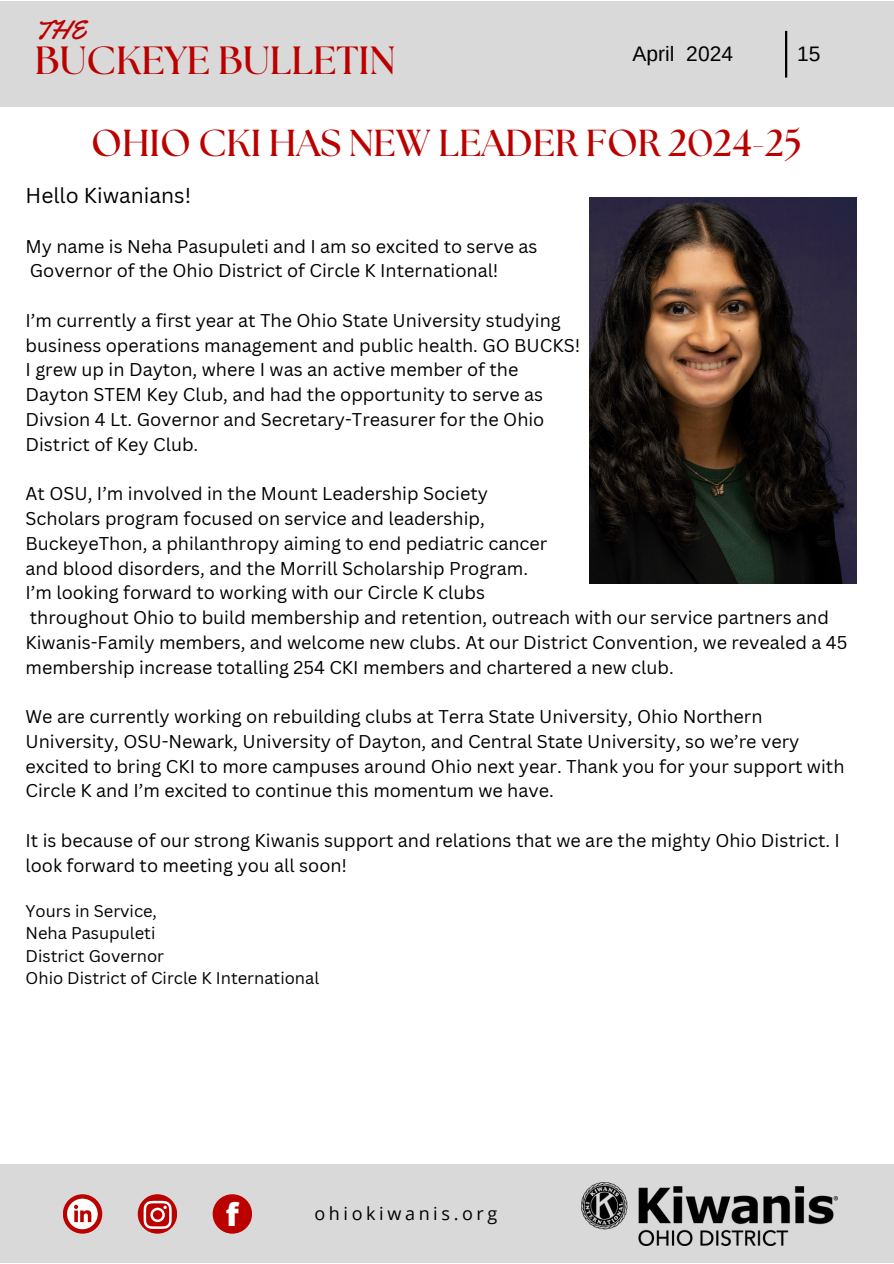
<style>
.page{position:relative;width:894px;height:1264px;background:#fff}
.page>*{position:absolute;margin:0;border:0;box-sizing:border-box;transform-origin:0 0}
.t1{font:700 39.3px "The Seasons";color:#b00}
.t2{font:700 37.5px "The Seasons";color:#b00}
.t3{font:800 31.5px "Open Sans";color:#fff}
.t4{font:26.4px "Yellowtail";color:#b00}
.t5{font:21px "Canva Sans";color:#000}
.t6{font:21px "Arimo";color:#000}
.t7{font:18px/24.8px "Canva Sans";color:#000}
.t8{font:18px "Open Sans";letter-spacing:.2em;color:#000}
.t9{font:16.5px/22.5px "Canva Sans";color:#000}
</style>
<div class="page">
<div style="left:0;top:2px;width:893px;height:105px;background:#d9d9d9"></div>
<hr style="left:784px;top:31px;width:3px;height:47px;background:#000">
<div style="left:0;top:1164px;width:893px;height:99px;background:#d9d9d9"></div>
<svg style="left:63px;top:1194px;width:39px;height:39px"></svg>
<div style="left:138px;top:1194px;width:39px;height:39px;background:#b00;border-radius:50%"></div>
<div style="left:212px;top:1194px;width:40px;height:39px;background:#b00;border-radius:50%"></div>
<img style="left:581px;top:1182px;width:256px;height:63px">
<svg style="left:143px;top:1200px;width:29px;height:28px"></svg>
<svg style="left:67px;top:1198px;width:30px;height:30px"></svg>
<img style="left:589px;top:197px;width:267px;height:386px">
<h3 class="t4" style="left:35px;top:13px;width:52px">THE</h3>
<h1 class="t1" style="left:35px;top:42px;width:362px">BUCKEYE BULLETIN</h1>
<p class="t6" style="left:632px;top:42px;width:102px">April 2024</p>
<p class="t6" style="left:797px;top:42px;width:25px">15</p>
<h2 class="t2" style="left:91px;top:126px;width:712px">OHIO CKI HAS NEW LEADER FOR 2024-25</h2>
<p class="t5" style="left:26px;top:181px;width:167px">Hello Kiwanians!</p>
<p class="t7" style="left:26px;top:233px;width:513px">My name is Neha Pasupuleti and I am so excited to serve as<br>Governor of the Ohio District of Circle K International!</p>
<p class="t7" style="left:26px;top:307px;width:556px">I’m currently a first year at The Ohio State University studying business operations management and public health. GO BUCKS!<br>I grew up in Dayton, where I was an active member of the Dayton STEM Key Club, and had the opportunity to serve as Divsion 4 Lt. Governor and Secretary-Treasurer for the Ohio District of Key Club.</p>
<p class="t7" style="left:26px;top:481px;width:823px">At OSU, I’m involved in the Mount Leadership Society<br>Scholars program focused on service and leadership,<br>BuckeyeThon, a philanthropy aiming to end pediatric cancer<br>and blood disorders, and the Morrill Scholarship Program.<br>I’m looking forward to working with our Circle K clubs<br>throughout Ohio to build membership and retention, outreach with our service partners and Kiwanis-Family members, and welcome new clubs. At our District Convention, we revealed a 45 membership increase totalling 254 CKI members and chartered a new club.</p>
<p class="t7" style="left:26px;top:703px;width:820px">We are currently working on rebuilding clubs at Terra State University, Ohio Northern University, OSU-Newark, University of Dayton, and Central State University, so we’re very excited to bring CKI to more campuses around Ohio next year. Thank you for your support with Circle K and I’m excited to continue this momentum we have.</p>
<p class="t7" style="left:26px;top:827px;width:815px">It is because of our strong Kiwanis support and relations that we are the mighty Ohio District. I look forward to meeting you all soon!</p>
<p class="t9" style="left:26px;top:899px;width:295px">Yours in Service,<br>Neha Pasupuleti<br>District Governor<br>Ohio District of Circle K International</p>
<h3 class="t3" style="left:226px;top:1191px;width:15px">f</h3>
<p class="t8" style="left:314px;top:1200px;width:184px">ohiokiwanis.org</p>
</div>
